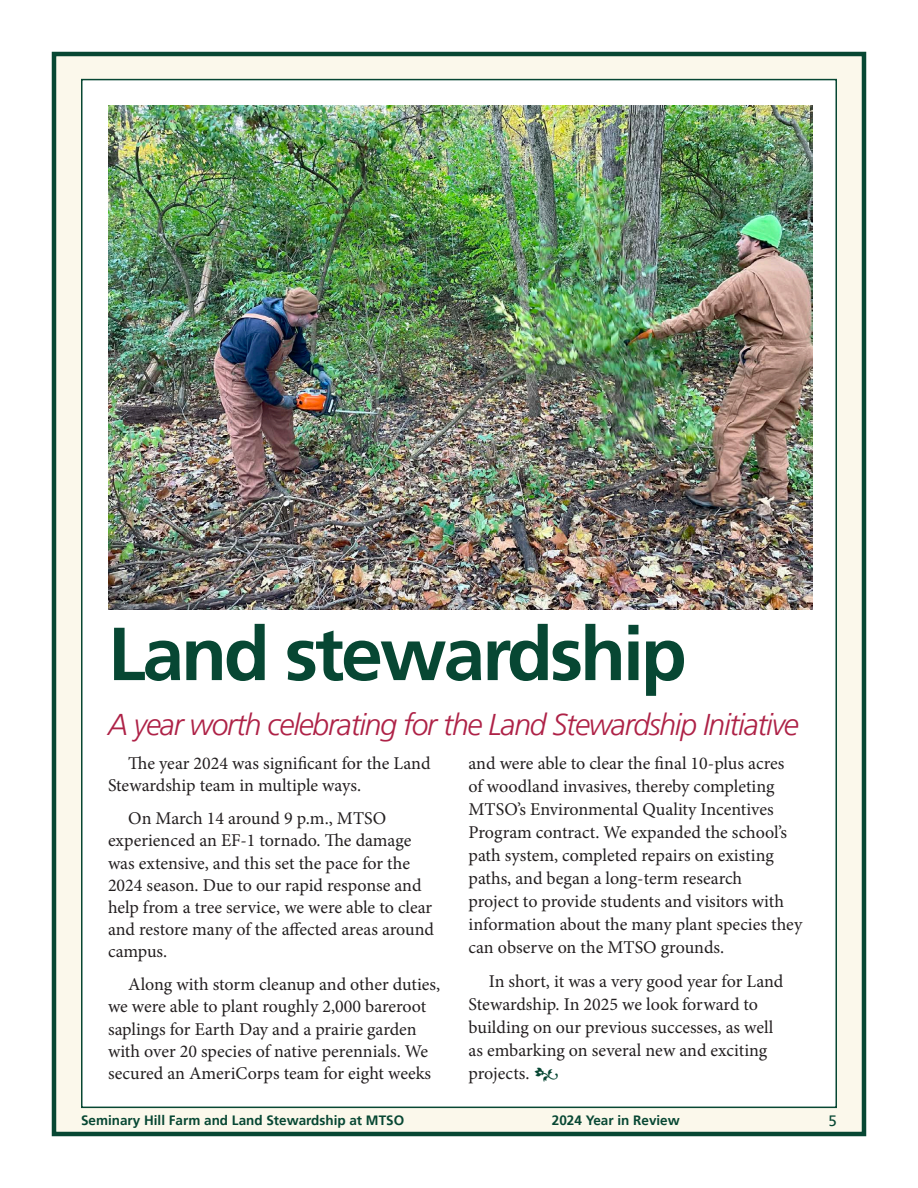
<style>
.page{position:relative;width:918px;height:1188px;background:#fff}
.page>*{position:absolute;margin:0;border:0;box-sizing:border-box;transform-origin:0 0}
.t1{font:700 75px "Frutiger";letter-spacing:-.04em;color:#074733}
.t2{font:italic 300 30px "Frutiger LT Pro";letter-spacing:-.04em;color:#ae2247}
.Farm_year_in_review_body_copy{font:18px/23px "Minion Pro";letter-spacing:-.005em;color:#231f20}
.t3{font:15px "Frutiger LT Pro";color:#074733}
.t4{font:700 13.5px "Frutiger LT Pro";color:#074733}
.s1{color:#074733}
</style>
<div class="page">
<div style="left:52px;top:52px;width:814px;height:1084px;background:#fbf8eb;border:4px solid #074733"></div>
<div style="left:81px;top:79px;width:756px;height:1029px;background:#fff;border:2px solid #074733"></div>
<img style="left:108px;top:106px;width:705px;height:503px">
<p class="t1" style="left:108px;top:610px;width:580px">Land stewardship</p>
<p class="t2" style="left:108px;top:707px;width:692px">A year worth celebrating for the Land Stewardship Initiative</p>
<p class="Farm_year_in_review_body_copy" style="left:108px;top:752px;width:324px;line-height:22.2px;text-indent:20px">The year 2024 was significant for the Land<br>Stewardship team in multiple ways.</p>
<p class="Farm_year_in_review_body_copy" style="left:108px;top:807px;width:328px;line-height:22.2px;text-indent:20px">On March 14 around 9 p.m., MTSO experienced an EF-1 tornado. The damage was extensive, and this set the pace for the 2024 season. Due to our rapid response and help from a tree service, we were able to clear and restore many of the affected areas around campus.</p>
<p class="Farm_year_in_review_body_copy" style="left:108px;top:974px;width:334px;line-height:22.2px;text-indent:20px">Along with storm cleanup and other duties, we were able to plant roughly 2,000 bareroot saplings for Earth Day and a prairie garden with over 20 species of native perennials. We secured an AmeriCorps team for eight weeks</p>
<p class="Farm_year_in_review_body_copy" style="left:469px;top:752px;width:335px">and were able to clear the final 10-plus acres of woodland invasives, thereby completing MTSO’s Environmental Quality Incentives Program contract. We expanded the school’s path system, completed repairs on existing paths, and began a long-term research<br>project to provide students and visitors with information about the many plant species they can observe on the MTSO grounds.</p>
<p class="Farm_year_in_review_body_copy" style="left:469px;top:970px;width:316px;text-indent:20px">In short, it was a very good year for Land Stewardship. In 2025 we look forward to building on our previous successes, as well as embarking on several new and exciting projects. <span class="s1">•</span></p>
<p class="t4" style="left:81px;top:1112px;width:325px">Seminary Hill Farm and Land Stewardship at MTSO</p>
<p class="t4" style="left:552px;top:1112px;width:129px">2024 Year in Review</p>
<p class="t3" style="left:829px;top:1112px;width:10px">5</p>
</div>
